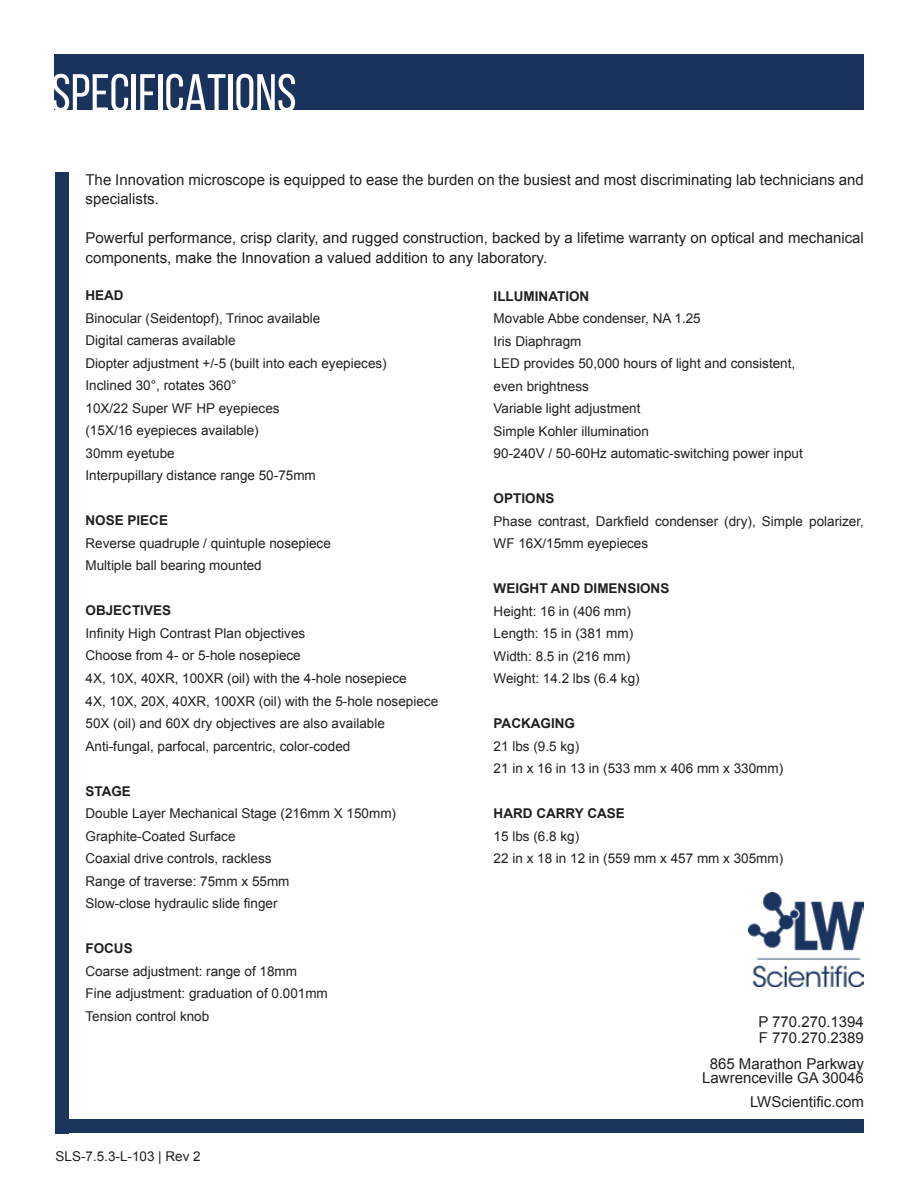
<style>
.page{position:relative;width:918px;height:1188px;background:#fff}
.page>*{position:absolute;margin:0;border:0;box-sizing:border-box;transform-origin:0 0}
.t1{font:52.95px "Bebas Neue";color:#fff}
.t2{font:15px/19.5px "Arial";color:#221f20}
.t3{font:13.5px/22.5px "Arial";color:#221f20}
.t4{font:700 13.5px "Arial";color:#221f20}
</style>
<div class="page">
<div style="left:54px;top:55px;width:810px;height:55px;background:#1a335d"></div>
<div style="left:56px;top:172px;width:13px;height:961px;background:#1a345c"></div>
<div style="left:56px;top:1120px;width:808px;height:13px;background:#1a345c"></div>
<img style="left:748px;top:893px;width:116px;height:93px">
<h1 class="t1" style="left:51px;top:62px;width:247px">SPECIFICATIONS</h1>
<p class="t2" style="left:86px;top:171px;width:780px">The Innovation microscope is equipped to ease the burden on the busiest and most discriminating lab technicians and specialists.</p>
<p class="t2" style="left:86px;top:230px;width:780px">Powerful performance, crisp clarity, and rugged construction, backed by a lifetime warranty on optical and mechanical components, make the Innovation a valued addition to any laboratory.</p>
<p class="t4" style="left:86px;top:291px;width:40px">HEAD</p>
<p class="t3" style="left:86px;top:308px;width:303px">Binocular (Seidentopf), Trinoc available<br>Digital cameras available<br>Diopter adjustment +/-5 (built into each eyepieces)<br>Inclined 30°, rotates 360°<br>10X/22 Super WF HP eyepieces<br>(15X/16 eyepieces available)<br>30mm eyetube<br>Interpupillary distance range 50-75mm</p>
<p class="t4" style="left:86px;top:516px;width:84px">NOSE PIECE</p>
<p class="t3" style="left:86px;top:533px;width:247px">Reverse quadruple / quintuple nosepiece<br>Multiple ball bearing mounted</p>
<p class="t4" style="left:86px;top:606px;width:87px">OBJECTIVES</p>
<p class="t3" style="left:86px;top:623px;width:354px">Infinity High Contrast Plan objectives<br>Choose from 4- or 5-hole nosepiece<br>4X, 10X, 40XR, 100XR (oil) with the 4-hole nosepiece<br>4X, 10X, 20X, 40XR, 100XR (oil) with the 5-hole nosepiece 50X (oil) and 60X dry objectives are also available Anti-fungal, parfocal, parcentric, color-coded</p>
<p class="t4" style="left:86px;top:786px;width:47px">STAGE</p>
<p class="t3" style="left:86px;top:803px;width:312px">Double Layer Mechanical Stage (216mm X 150mm)<br>Graphite-Coated Surface<br>Coaxial drive controls, rackless<br>Range of traverse: 75mm x 55mm<br>Slow-close hydraulic slide finger</p>
<p class="t4" style="left:86px;top:943px;width:49px">FOCUS</p>
<p class="t3" style="left:86px;top:961px;width:244px">Coarse adjustment: range of 18mm<br>Fine adjustment: graduation of 0.001mm<br>Tension control knob</p>
<p class="t4" style="left:494px;top:291px;width:97px">ILLUMINATION</p>
<p class="t3" style="left:494px;top:308px;width:311px">Movable Abbe condenser, NA 1.25<br>Iris Diaphragm<br>LED provides 50,000 hours of light and consistent, even brightness<br>Variable light adjustment<br>Simple Kohler illumination<br>90-240V / 50-60Hz automatic-switching power input</p>
<p class="t4" style="left:494px;top:493px;width:62px">OPTIONS</p>
<p class="t3" style="left:494px;top:511px;width:372px">Phase contrast, Darkfield condenser (dry), Simple polarizer,<br>WF 16X/15mm eyepieces</p>
<p class="t4" style="left:494px;top:583px;width:177px">WEIGHT AND DIMENSIONS</p>
<p class="t3" style="left:494px;top:601px;width:148px">Height: 16 in (406 mm)<br>Length: 15 in (381 mm)<br>Width: 8.5 in (216 mm)<br>Weight: 14.2 lbs (6.4 kg)</p>
<p class="t4" style="left:494px;top:718px;width:83px">PACKAGING</p>
<p class="t3" style="left:494px;top:736px;width:291px">21 lbs (9.5 kg)<br>21 in x 16 in 13 in (533 mm x 406 mm x 330mm)</p>
<p class="t4" style="left:494px;top:808px;width:133px">HARD CARRY CASE</p>
<p class="t3" style="left:494px;top:826px;width:291px">15 lbs (6.8 kg)<br>22 in x 18 in 12 in (559 mm x 457 mm x 305mm)</p>
<p class="t2" style="left:758px;top:1015px;width:107px;line-height:16.5px">P 770.270.1394<br>F 770.270.2389</p>
<p class="t2" style="left:702px;top:1058px;width:163px;line-height:14.4px;text-align:center">865 Marathon Parkway<br>Lawrenceville GA 30046</p>
<p class="t2" style="left:750px;top:1093px;width:115px">LWScientific.com</p>
<p class="t3" style="left:56px;top:1146px;width:147px">SLS-7.5.3-L-103 | Rev 2</p>
</div>
